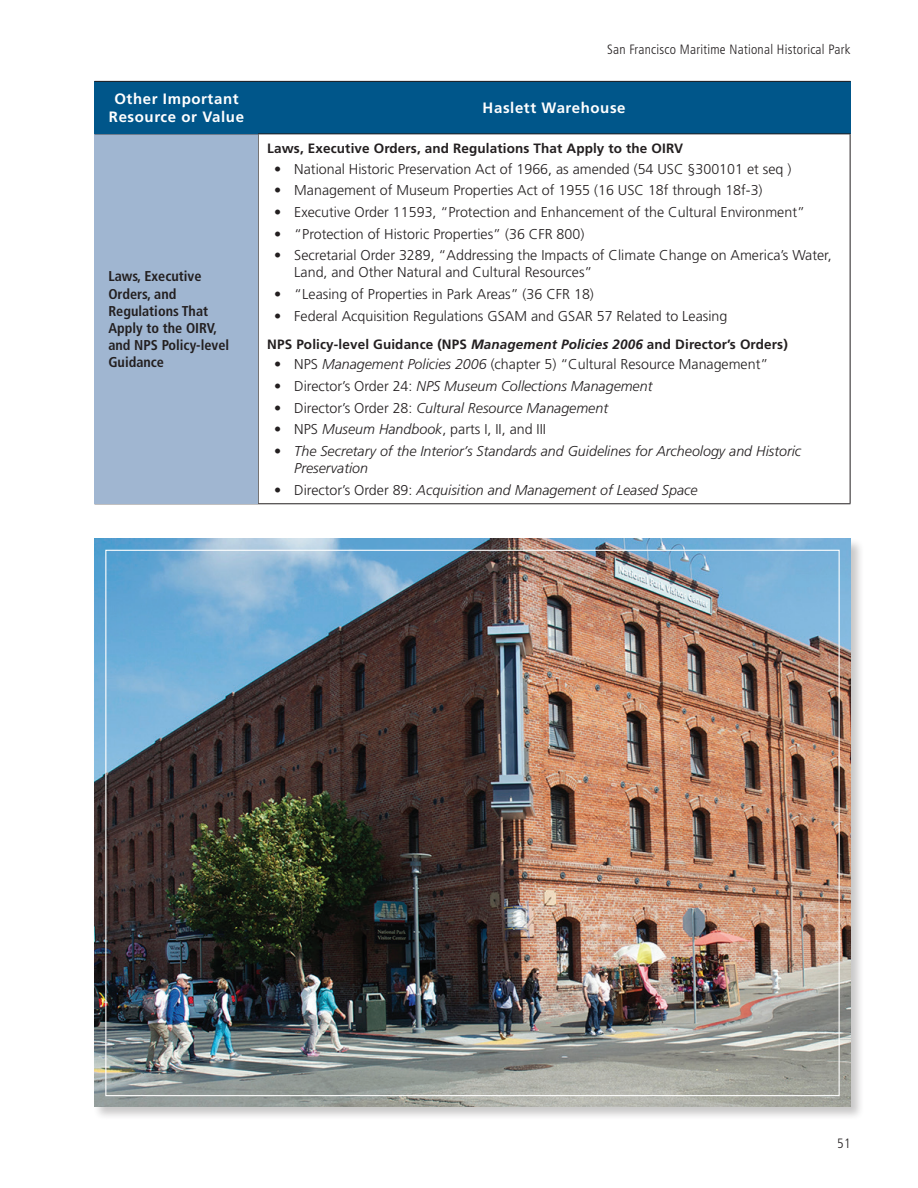
<style>
.page{position:relative;width:918px;height:1188px;background:#fff}
.page>*{position:absolute;margin:0;border:0;box-sizing:border-box;transform-origin:0 0}
.t1{font:700 15px/18px "Frutiger LT Std";letter-spacing:.04em;color:#fff;text-align:center}
.t2{font:300 14.25px/16.8px "Frutiger LT Std";color:#231f20}
.t3{font:italic 300 14.25px/16.8px "Frutiger LT Std";color:#231f20}
.t4{font:700 condensed 14.25px/17.1px "Frutiger LT Std";color:#231f20}
.t5{font:700 13.5px "Frutiger LT Std";letter-spacing:.01em;color:#231f20}
.t6{font:300 condensed 13.5px "Frutiger LT Std";letter-spacing:.02em;color:#231f20}
.s1{font-style:italic}
.s2{font-style:normal}
</style>
<div class="page">
<hr style="left:94px;top:82px;width:1px;height:52px;background:#231f20">
<hr style="left:94px;top:134px;width:1px;height:369px;background:#231f20">
<hr style="left:258px;top:134px;width:1px;height:369px;background:#231f20">
<hr style="left:850px;top:134px;width:1px;height:369px;background:#231f20">
<hr style="left:94px;top:503px;width:164px;height:1px;background:#231f20">
<hr style="left:258px;top:503px;width:593px;height:1px;background:#231f20">
<hr style="left:850px;top:82px;width:1px;height:52px;background:#231f20">
<div style="left:95px;top:134px;width:163px;height:370px;background:#a0b6d1"></div>
<hr style="left:94px;top:134px;width:164px;height:1px;background:#231f20">
<div style="left:95px;top:81px;width:163px;height:53px;background:#00568a"></div>
<div style="left:258px;top:81px;width:592px;height:53px;background:#00568a"></div>
<hr style="left:258px;top:134px;width:593px;height:1px;background:#231f20">
<hr style="left:258px;top:81px;width:593px;height:1px;background:#231f20">
<hr style="left:94px;top:81px;width:164px;height:1px;background:#231f20">
<div style="left:93px;top:537px;width:771px;height:584px;background:#231f20;opacity:.25"></div>
<img style="left:94px;top:539px;width:756px;height:568px">
<p class="t6" style="left:607px;top:42px;width:245px">San Francisco Maritime National Historical Park</p>
<p class="t1" style="left:109px;top:90px;width:137px">Other Important<br>Resource or Value</p>
<p class="t1" style="left:483px;top:99px;width:144px">Haslett Warehouse</p>
<p class="t4" style="left:108px;top:268px;width:122px">Laws, Executive<br>Orders, and<br>Regulations That<br>Apply to the OIRV, and NPS Policy-level<br>Guidance</p>
<p class="t5" style="left:267px;top:141px;width:417px">Laws, Executive Orders, and Regulations That Apply to the OIRV</p>
<p class="t2" style="left:274px;top:160px;width:519px">• National Historic Preservation Act of 1966, as amended (54 USC §300101 et seq )</p>
<p class="t2" style="left:274px;top:182px;width:490px">• Management of Museum Properties Act of 1955 (16 USC 18f through 18f-3)</p>
<p class="t2" style="left:274px;top:204px;width:532px">• Executive Order 11593, “Protection and Enhancement of the Cultural Environment”</p>
<p class="t2" style="left:274px;top:226px;width:312px">• “Protection of Historic Properties” (36 CFR 800)</p>
<p class="t2" style="left:294px;top:247px;width:539px;text-indent:-20px">• Secretarial Order 3289, “Addressing the Impacts of Climate Change on America’s Water,<br>Land, and Other Natural and Cultural Resources”</p>
<p class="t2" style="left:274px;top:286px;width:321px">• “Leasing of Properties in Park Areas” (36 CFR 18)</p>
<p class="t2" style="left:274px;top:308px;width:455px">• Federal Acquisition Regulations GSAM and GSAR 57 Related to Leasing</p>
<p class="t5" style="left:267px;top:336px;width:522px">NPS Policy-level Guidance (NPS <span class="s1">Management Policies 2006</span> and Director’s Orders)</p>
<p class="t2" style="left:274px;top:356px;width:496px">• NPS <span class="s1">Management Policies 2006</span> (chapter 5) “Cultural Resource Management”</p>
<p class="t3" style="left:274px;top:378px;width:380px"><span class="s2">• Director’s Order 24:</span> NPS Museum Collections Management</p>
<p class="t3" style="left:274px;top:399px;width:336px"><span class="s2">• Director’s Order 28:</span> Cultural Resource Management</p>
<p class="t2" style="left:274px;top:421px;width:274px">• NPS <span class="s1">Museum Handbook</span>, parts I, II, and III</p>
<p class="t3" style="left:294px;top:443px;width:508px;text-indent:-20px"><span class="s2">•</span> The Secretary of the Interior’s Standards and Guidelines for Archeology and Historic<br>Preservation</p>
<p class="t3" style="left:274px;top:481px;width:425px"><span class="s2">• Director’s Order 89:</span> Acquisition and Management of Leased Space</p>
<p class="t6" style="left:837px;top:1135px;width:15px">51</p>
</div>
